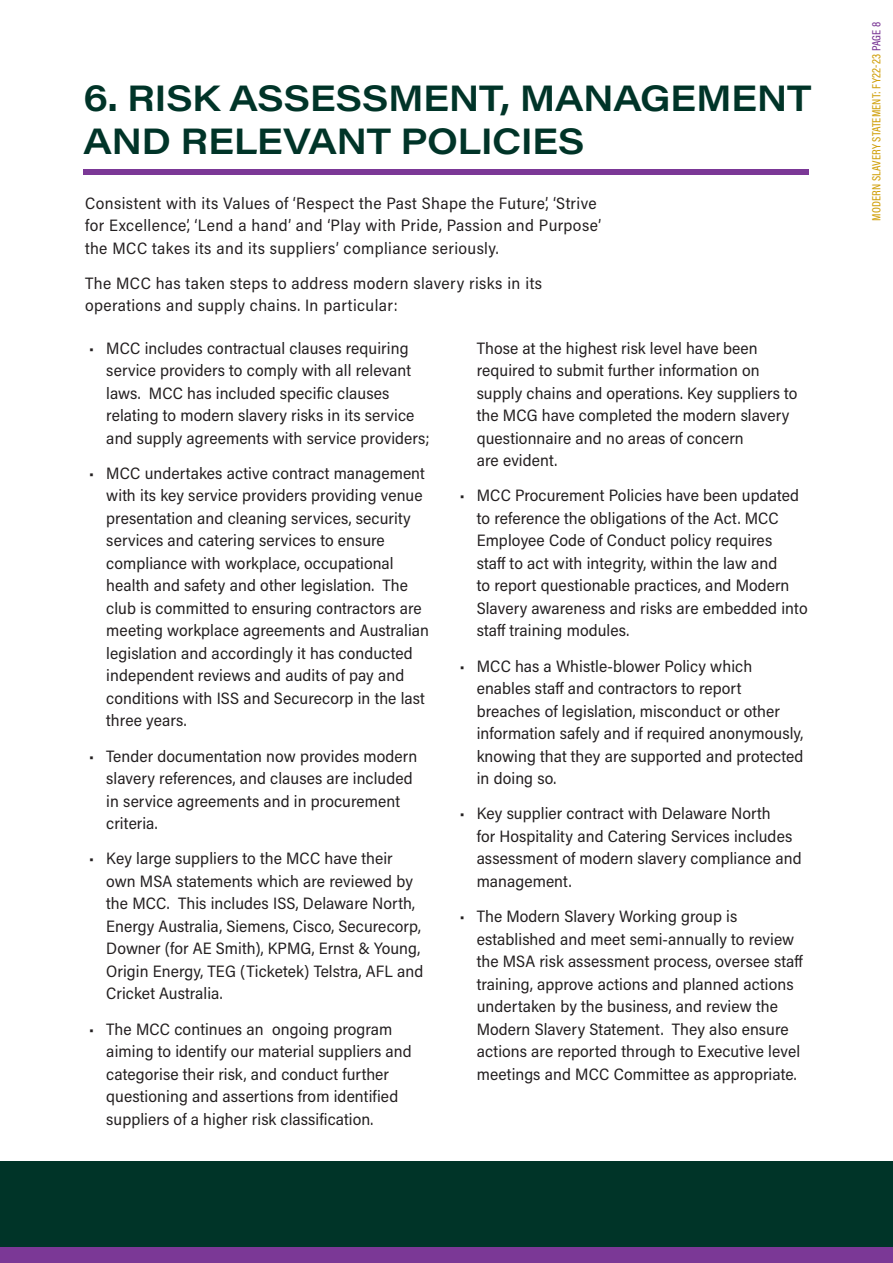
<style>
.page{position:relative;width:893px;height:1263px;background:#fff}
.page>*{position:absolute;margin:0;border:0;box-sizing:border-box;transform-origin:0 0}
.Subtitle{font:600 36px/43.2px "Acumin Pro Wide";letter-spacing:-.015em;color:#003428}
.Body_Text_-_Align_Left{font:16.5px/22.5px "Acumin Pro Semi Cond";letter-spacing:.005em;color:#231f20}
.Body_Text_-_Align_Left-2{font:16.5px/22.5px "Acumin Pro Semi Cond";letter-spacing:.025em;color:#231f20}
.t1{font:500 12px "Acumin Pro Cond";letter-spacing:.01em;color:#d09f0a}
.s1{color:#7b3896}
</style>
<div class="page">
<div style="left:0;top:1161px;width:893px;height:102px;background:#003428"></div>
<div style="left:0;top:1247px;width:893px;height:16px;background:#7b3896"></div>
<div style="left:84px;top:169px;width:725px;height:6px;background:#7b3896"></div>
<p class="Subtitle" style="left:84px;top:75px;width:729px">6. RISK ASSESSMENT, MANAGEMENT<br>AND RELEVANT POLICIES</p>
<p class="Body_Text_-_Align_Left-2" style="left:85px;top:191px;width:517px">Consistent with its Values of ‘Respect the Past Shape the Future’, ‘Strive for Excellence’, ‘Lend a hand’ and ‘Play with Pride, Passion and Purpose’ the MCC takes its and its suppliers’ compliance seriously.</p>
<p class="Body_Text_-_Align_Left-2" style="left:85px;top:271px;width:459px">The MCC has taken steps to address modern slavery risks in its operations and supply chains. In particular:</p>
<p class="Body_Text_-_Align_Left" style="left:106px;top:336px;width:325px;text-indent:-17px">• MCC includes contractual clauses requiring service providers to comply with all relevant laws. MCC has included specific clauses relating to modern slavery risks in its service and supply agreements with service providers;</p>
<p class="Body_Text_-_Align_Left" style="left:106px;top:461px;width:324px;text-indent:-17px">• MCC undertakes active contract management with its key service providers providing venue presentation and cleaning services, security services and catering services to ensure compliance with workplace, occupational health and safety and other legislation. The club is committed to ensuring contractors are meeting workplace agreements and Australian legislation and accordingly it has conducted independent reviews and audits of pay and conditions with ISS and Securecorp in the last three years.</p>
<p class="Body_Text_-_Align_Left" style="left:106px;top:744px;width:312px;text-indent:-17px">• Tender documentation now provides modern slavery references, and clauses are included in service agreements and in procurement criteria.</p>
<p class="Body_Text_-_Align_Left" style="left:106px;top:847px;width:319px;text-indent:-17px">• Key large suppliers to the MCC have their own MSA statements which are reviewed by the MCC. This includes ISS, Delaware North, Energy Australia, Siemens, Cisco, Securecorp, Downer (for AE Smith), KPMG, Ernst &amp; Young, Origin Energy, TEG (Ticketek) Telstra, AFL and Cricket Australia.</p>
<p class="Body_Text_-_Align_Left" style="left:106px;top:1017px;width:307px;text-indent:-17px">• The MCC continues an ongoing program aiming to identify our material suppliers and categorise their risk, and conduct further questioning and assertions from identified suppliers of a higher risk classification.</p>
<p class="Body_Text_-_Align_Left" style="left:477px;top:336px;width:322px">Those at the highest risk level have been required to submit further information on supply chains and operations. Key suppliers to the MCG have completed the modern slavery questionnaire and no areas of concern<br>are evident.</p>
<p class="Body_Text_-_Align_Left" style="left:477px;top:484px;width:332px;text-indent:-17px">• MCC Procurement Policies have been updated to reference the obligations of the Act. MCC Employee Code of Conduct policy requires<br>staff to act with integrity, within the law and<br>to report questionable practices, and Modern Slavery awareness and risks are embedded into staff training modules.</p>
<p class="Body_Text_-_Align_Left" style="left:477px;top:654px;width:328px;text-indent:-17px">• MCC has a Whistle-blower Policy which enables staff and contractors to report breaches of legislation, misconduct or other information safely and if required anonymously, knowing that they are supported and protected in doing so.</p>
<p class="Body_Text_-_Align_Left" style="left:477px;top:802px;width:326px;text-indent:-17px">• Key supplier contract with Delaware North<br>for Hospitality and Catering Services includes assessment of modern slavery compliance and management.</p>
<p class="Body_Text_-_Align_Left" style="left:477px;top:904px;width:328px;text-indent:-17px">• The Modern Slavery Working group is established and meet semi-annually to review the MSA risk assessment process, oversee staff training, approve actions and planned actions undertaken by the business, and review the Modern Slavery Statement. They also ensure actions are reported through to Executive level meetings and MCC Committee as appropriate.</p>
<p class="t1" style="left:869px;top:221px;width:200px;rotate:-90deg">MODERN SLAVERY STATEMENT: FY22-23 <span class="s1">PAGE 8</span></p>
</div>
